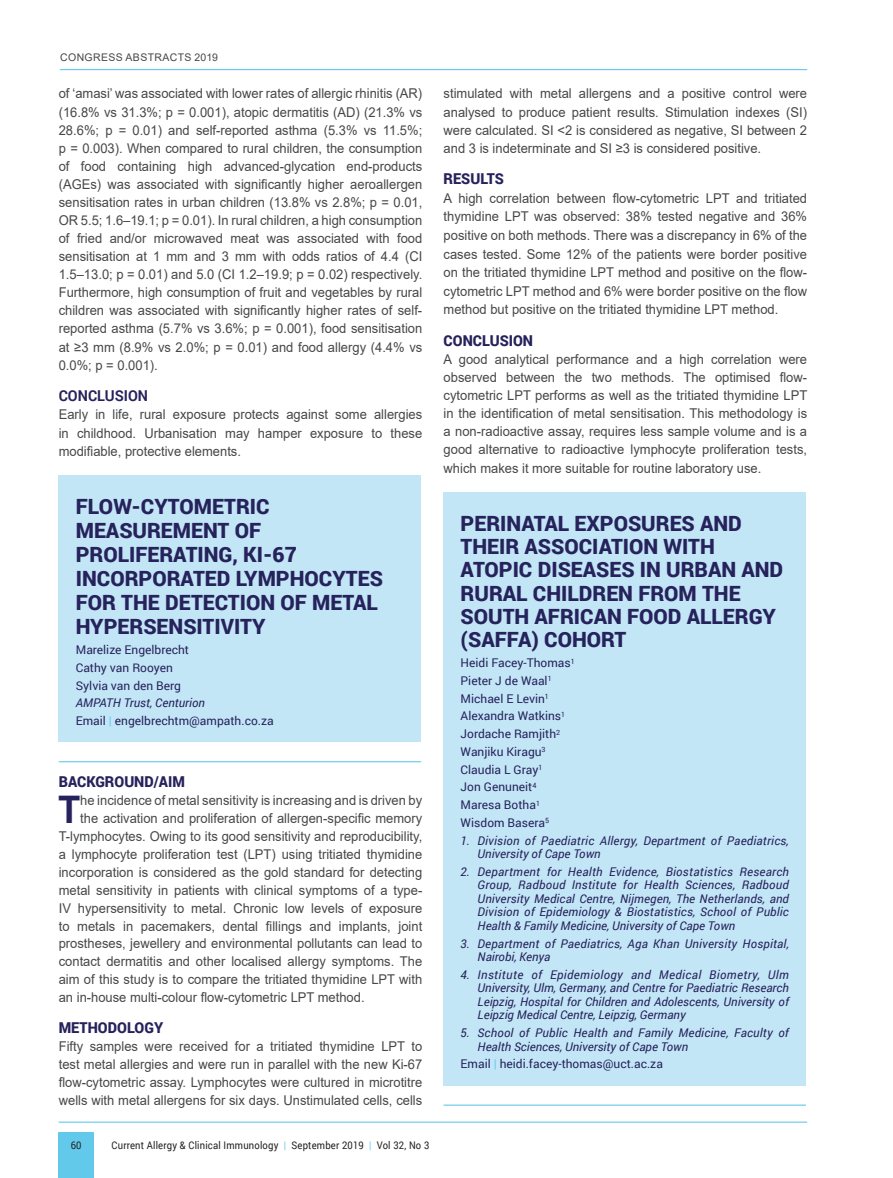
<style>
.page{position:relative;width:893px;height:1178px;background:#fff}
.page>*{position:absolute;margin:0;border:0;box-sizing:border-box;transform-origin:0 0}
.t1{font:700 37.95px "Arial";color:#26225c;scale:.96 1}
.t2{font:900 21px/24px "Roboto";color:#26225c}
.t3{font:900 15px "Roboto";color:#26225c;scale:.96 1}
.t4{font:700 15px "Roboto";color:#26225c;scale:.96 1}
.t5{font:13.5px/18.1px "Arial";color:#464748;text-align:justify;scale:.96 1}
.t6{font:italic 12px/13.5px "Roboto";color:#26225c}
.t7{font:12px/17.7px "Roboto";color:#26225c}
.t8{font:10.5px "Roboto";letter-spacing:.02em;color:#231f20;scale:.9 1}
.t9{font:10.5px "Arial";letter-spacing:.035em;color:#464748}
.s1{font-style:italic}
.s2{color:#63c9eb}
</style>
<div class="page">
<div style="left:59px;top:1132px;width:35px;height:46px;background:#63c9eb"></div>
<hr style="left:59px;top:1121px;width:748px;height:2px;background:#63c9eb">
<hr style="left:60px;top:69px;width:747px;height:1px;background:#63c9eb">
<div style="left:59px;top:475px;width:362px;height:267px;background:#c3e6f6"></div>
<hr style="left:59px;top:761px;width:362px;height:1px;background:#63c9eb">
<div style="left:444px;top:492px;width:362px;height:593px;background:#c3e6f6"></div>
<hr style="left:444px;top:1104px;width:362px;height:2px;background:#63c9eb">
<p class="t9" style="left:60px;top:51px;width:159px">CONGRESS ABSTRACTS 2019</p>
<p class="t5" style="left:59px;top:85px;width:380px">of ‘amasi’ was associated with lower rates of allergic rhinitis (AR) (16.8% vs 31.3%; p = 0.001), atopic dermatitis (AD) (21.3% vs 28.6%; p = 0.01) and self-reported asthma (5.3% vs 11.5%; p = 0.003). When compared to rural children, the consumption of food containing high advanced-glycation end-products (AGEs) was associated with significantly higher aeroallergen sensitisation rates in urban children (13.8% vs 2.8%; p = 0.01, OR 5.5; 1.6–19.1; p = 0.01). In rural children, a high consumption of fried and/or microwaved meat was associated with food sensitisation at 1 mm and 3 mm with odds ratios of 4.4 (CI 1.5–13.0; p = 0.01) and 5.0 (CI 1.2–19.9; p = 0.02) respectively.<br>Furthermore, high consumption of fruit and vegetables by rural children was associated with significantly higher rates of self&shy;reported asthma (5.7% vs 3.6%; p = 0.001), food sensitisation at ≥3 mm (8.9% vs 2.0%; p = 0.01) and food allergy (4.4% vs 0.0%; p = 0.001).</p>
<p class="t4" style="left:59px;top:385px;width:95px">CONCLUSION</p>
<p class="t5" style="left:59px;top:405px;width:380px">Early in life, rural exposure protects against some allergies in childhood. Urbanisation may hamper exposure to these modifiable, protective elements.</p>
<h2 class="t2" style="left:76px;top:494px;width:309px">FLOW-CYTOMETRIC<br>MEASUREMENT OF<br>PROLIFERATING, KI-67<br>INCORPORATED LYMPHOCYTES<br>FOR THE DETECTION OF METAL<br>HYPERSENSITIVITY</h2>
<p class="t7" style="left:76px;top:640px;width:115px">Marelize Engelbrecht<br>Cathy van Rooyen<br>Sylvia van den Berg</p>
<p class="t7" style="left:76px;top:694px;width:199px"><span class="s1">AMPATH Trust, Centurion<br></span>Email <span class="s2">|</span> engelbrechtm@ampath.co.za</p>
<p class="t3" style="left:59px;top:771px;width:133px">BACKGROUND/AIM</p>
<h1 class="t1" style="left:58px;top:783px;width:25px">T</h1>
<p class="t5" style="left:80px;top:791px;width:358px">he incidence of metal sensitivity is increasing and is driven by</p>
<p class="t5" style="left:80px;top:809px;width:358px">the activation and proliferation of allergen-specific memory</p>
<p class="t5" style="left:59px;top:827px;width:380px">T-lymphocytes. Owing to its good sensitivity and reproducibility,</p>
<p class="t5" style="left:59px;top:845px;width:380px">a lymphocyte proliferation test (LPT) using tritiated thymidine</p>
<p class="t5" style="left:59px;top:863px;width:380px">incorporation is considered as the gold standard for detecting</p>
<p class="t5" style="left:59px;top:881px;width:380px">metal sensitivity in patients with clinical symptoms of a type-</p>
<p class="t5" style="left:59px;top:899px;width:380px">IV hypersensitivity to metal. Chronic low levels of exposure</p>
<p class="t5" style="left:59px;top:916px;width:380px">to metals in pacemakers, dental fillings and implants, joint</p>
<p class="t5" style="left:59px;top:934px;width:380px">prostheses, jewellery and environmental pollutants can lead to</p>
<p class="t5" style="left:59px;top:952px;width:380px">contact dermatitis and other localised allergy symptoms. The</p>
<p class="t5" style="left:59px;top:970px;width:380px">aim of this study is to compare the tritiated thymidine LPT with</p>
<p class="t5" style="left:59px;top:988px;width:320px">an in-house multi-colour flow-cytometric LPT method.</p>
<p class="t3" style="left:59px;top:1017px;width:110px">METHODOLOGY</p>
<p class="t5" style="left:59px;top:1037px;width:380px">Fifty samples were received for a tritiated thymidine LPT to test metal allergies and were run in parallel with the new Ki-67 flow-cytometric assay. Lymphocytes were cultured in microtitre wells with metal allergens for six days. Unstimulated cells, cells</p>
<p class="t8" style="left:71px;top:1138px;width:13px">60</p>
<p class="t8" style="left:112px;top:1138px;width:354px">Current Allergy &amp; Clinical Immunology <span class="s2">|</span> September 2019 <span class="s2">|</span> Vol 32, No 3</p>
<p class="t5" style="left:444px;top:84px;width:380px">stimulated with metal allergens and a positive control were analysed to produce patient results. Stimulation indexes (SI) were calculated. SI &lt;2 is considered as negative, SI between 2 and 3 is indeterminate and SI ≥3 is considered positive.</p>
<p class="t3" style="left:444px;top:168px;width:64px">RESULTS</p>
<p class="t5" style="left:444px;top:189px;width:380px;line-height:18.6px">A high correlation between flow-cytometric LPT and tritiated thymidine LPT was observed: 38% tested negative and 36% positive on both methods. There was a discrepancy in 6% of the cases tested. Some 12% of the patients were border positive on the tritiated thymidine LPT method and positive on the flow&shy;cytometric LPT method and 6% were border positive on the flow method but positive on the tritiated thymidine LPT method.</p>
<p class="t3" style="left:444px;top:330px;width:95px">CONCLUSION</p>
<p class="t5" style="left:444px;top:350px;width:380px">A good analytical performance and a high correlation were observed between the two methods. The optimised flow&shy;cytometric LPT performs as well as the tritiated thymidine LPT in the identification of metal sensitisation. This methodology is a non-radioactive assay, requires less sample volume and is a good alternative to radioactive lymphocyte proliferation tests, which makes it more suitable for routine laboratory use.</p>
<h2 class="t2" style="left:461px;top:511px;width:324px;line-height:23.2px">PERINATAL EXPOSURES AND<br>THEIR ASSOCIATION WITH<br>ATOPIC DISEASES IN URBAN AND<br>RURAL CHILDREN FROM THE<br>SOUTH AFRICAN FOOD ALLERGY (SAFFA) COHORT</h2>
<p class="t7" style="left:461px;top:653px;width:116px">Heidi Facey-Thomas<sup>1<br></sup>Pieter J de Waal<sup>1<br></sup>Michael E Levin<sup>1<br></sup>Alexandra Watkins<sup>1<br></sup>Jordache Ramjith<sup>2<br></sup>Wanjiku Kiragu<sup>3<br></sup>Claudia L Gray<sup>1<br></sup>Jon Genuneit<sup>4<br></sup>Maresa Botha<sup>1<br></sup>Wisdom Basera<sup>5</sup></p>
<p class="t6" style="left:478px;top:833px;width:313px;text-indent:-17px">1. Division of Paediatric Allergy, Department of Paediatrics,<br>University of Cape Town</p>
<p class="t6" style="left:478px;top:864px;width:313px;text-align:justify;text-indent:-17px">2. Department for Health Evidence, Biostatistics Research Group, Radboud Institute for Health Sciences, Radboud University Medical Centre, Nijmegen, The Netherlands, and Division of Epidemiology &amp; Biostatistics, School of Public Health &amp; Family Medicine, University of Cape Town</p>
<p class="t6" style="left:478px;top:936px;width:313px;text-indent:-17px">3. Department of Paediatrics, Aga Khan University Hospital,<br>Nairobi, Kenya</p>
<p class="t6" style="left:478px;top:967px;width:313px;text-align:justify;text-indent:-17px">4. Institute of Epidemiology and Medical Biometry, Ulm University, Ulm, Germany, and Centre for Paediatric Research Leipzig, Hospital for Children and Adolescents, University of Leipzig Medical Centre, Leipzig, Germany</p>
<p class="t6" style="left:478px;top:1026px;width:313px;text-indent:-17px">5. School of Public Health and Family Medicine, Faculty of<br>Health Sciences, University of Cape Town</p>
<p class="t7" style="left:461px;top:1055px;width:204px">Email <span class="s2">|</span> heidi.facey-thomas@uct.ac.za</p>
</div>
